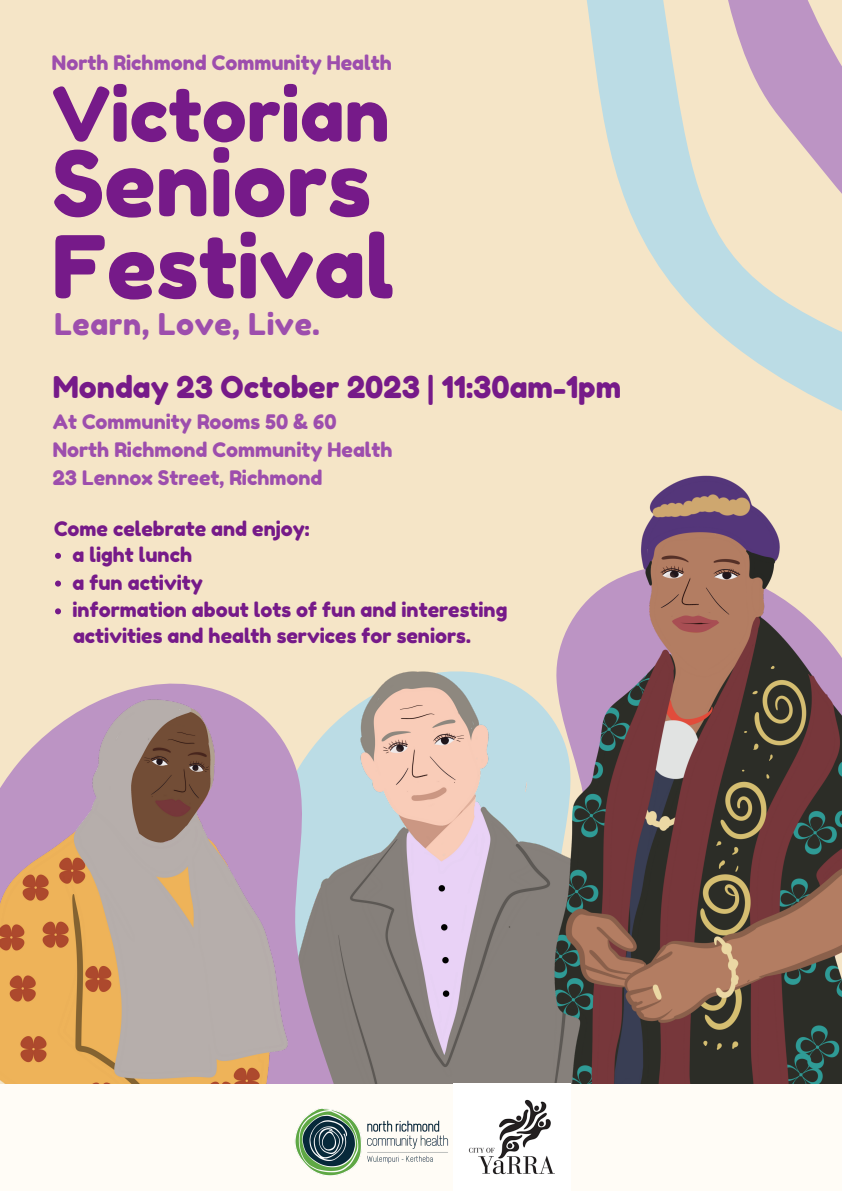
<style>
.page{position:relative;width:842px;height:1191px;background:#fff}
.page>*{position:absolute;margin:0;border:0;box-sizing:border-box;transform-origin:0 0}
.t1{font:89.6px "Fredoka One";color:#761a89}
.t2{font:86.2px "Fredoka One";color:#761a89}
.t3{font:74.8px "Fredoka One";color:#761a89}
.t4{font:30px "Fredoka One";color:#761a89}
.t5{font:30px "Fredoka One";letter-spacing:.02em;color:#9d4ead}
.t6{font:20px "Fredoka One";color:#761a89}
.t7{font:20px "Fredoka One";color:#9d4ead}
</style>
<div class="page">
<div style="left:0;top:0;width:842px;height:1190px;background:#f5e5c7"></div>
<img style="left:448px;top:671px;width:83px;height:412px">
<svg style="left:141px;top:671px;width:307px;height:412px;background:#b5aba7"></svg>
<img style="left:0;top:687px;width:323px;height:396px">
<img style="left:531px;top:477px;width:311px;height:606px">
<div style="left:0;top:1083px;width:842px;height:107px;background:#fffcf6"></div>
<svg style="left:693px;top:352px;width:149px;height:125px"></svg>
<svg style="left:586px;top:0;width:256px;height:352px"></svg>
<svg style="left:770px;top:0;width:72px;height:193px"></svg>
<img style="left:271px;top:1083px;width:182px;height:93px">
<img style="left:468px;top:1099px;width:87px;height:76px">
<svg style="left:55px;top:552px;width:6px;height:6px"></svg>
<svg style="left:55px;top:580px;width:6px;height:6px"></svg>
<svg style="left:55px;top:608px;width:6px;height:6px"></svg>
<p class="t7" style="left:52px;top:50px;width:341px">North Richmond Community Health</p>
<p class="t3" style="left:52px;top:69px;width:339px">Victorian</p>
<p class="t1" style="left:52px;top:129px;width:321px">Seniors</p>
<p class="t2" style="left:52px;top:214px;width:343px">Festival</p>
<p class="t5" style="left:54px;top:305px;width:267px">Learn, Love, Live.</p>
<p class="t4" style="left:53px;top:369px;width:570px">Monday 23 October 2023 | 11:30am-1pm</p>
<p class="t7" style="left:53px;top:409px;width:285px">At Community Rooms 50 &amp; 60</p>
<p class="t7" style="left:53px;top:437px;width:341px">North Richmond Community Health</p>
<p class="t7" style="left:53px;top:465px;width:271px">23 Lennox Street, Richmond</p>
<p class="t6" style="left:54px;top:516px;width:257px">Come celebrate and enjoy:</p>
<p class="t6" style="left:73px;top:542px;width:121px">a light lunch</p>
<p class="t6" style="left:73px;top:570px;width:132px">a fun activity</p>
<p class="t6" style="left:73px;top:597px;width:436px">information about lots of fun and interesting</p>
<p class="t6" style="left:73px;top:623px;width:399px">activities and health services for seniors.</p>
</div>
